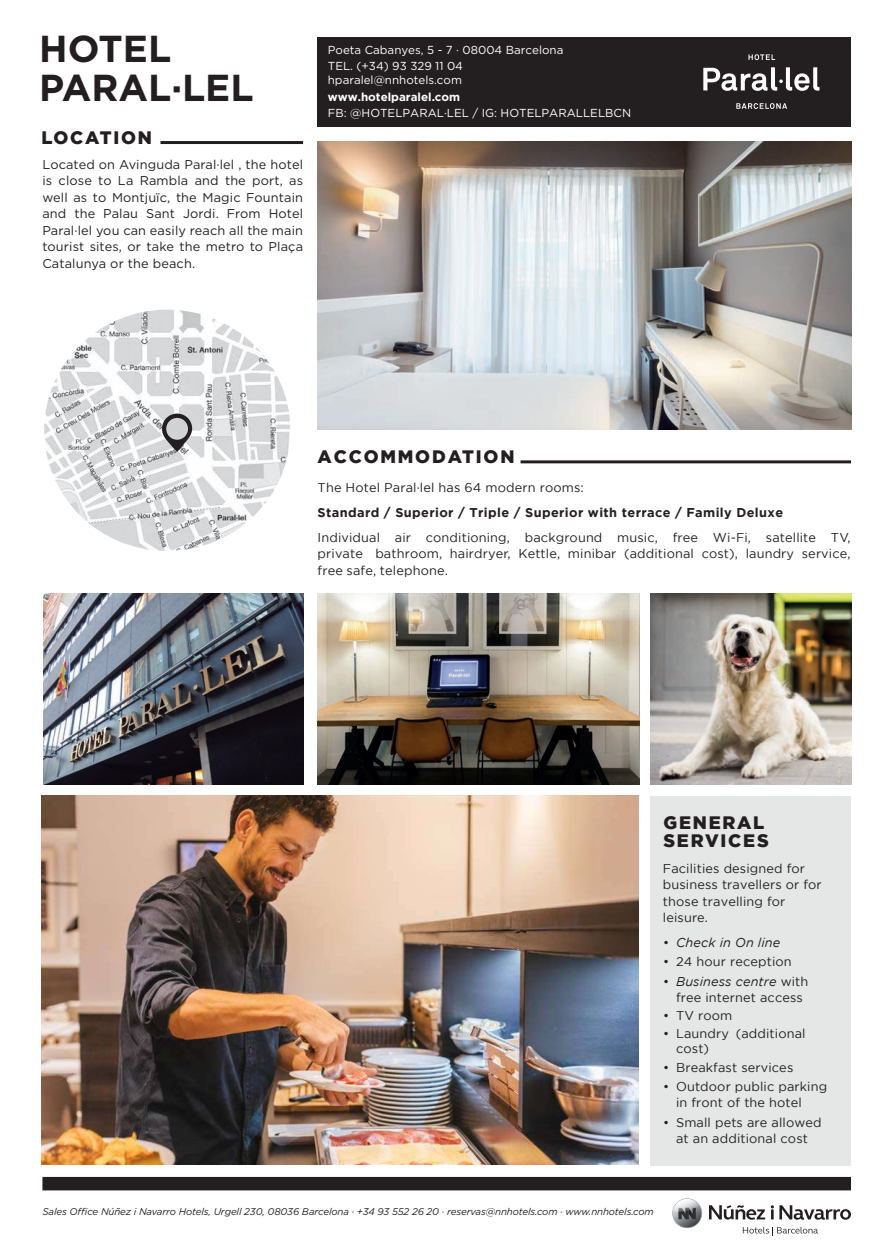
<style>
.page{position:relative;width:895px;height:1260px;background:#fff}
.page>*{position:absolute;margin:0;border:0;box-sizing:border-box;transform-origin:0 0}
.t1{font:700 37.5px/39px "Gotham";color:#231f20}
.t2{font:900 18px/18.8px "Gotham";letter-spacing:.1em;color:#231f20}
.t3{font:12.75px/16.5px "Gotham";letter-spacing:.01em;color:#231f20}
.t4{font:12.75px/16.5px "Gotham HTF";letter-spacing:.01em;color:#231f20;text-align:justify}
.t5{font:700 12.75px "Gotham";letter-spacing:.03em;color:#231f20}
.t6{font:italic 12.75px "Gotham";letter-spacing:.01em;color:#231f20}
.t7{font:11.55px/15.6px "Gotham HTF";color:#fff}
.t8{font:700 11.55px "Gotham";color:#fff}
.t9{font:italic 9.75px "Gotham";letter-spacing:-.015em;color:#231f20}
.s1{font-family:"Gotham HTF";font-style:normal}
.s2{font-family:"Gotham HTF"}
.s3{font-style:italic}
</style>
<div class="page">
<img style="left:650px;top:594px;width:200px;height:191px">
<img style="left:317px;top:594px;width:322px;height:191px">
<img style="left:317px;top:141px;width:533px;height:288px">
<img style="left:43px;top:594px;width:261px;height:191px">
<img style="left:44px;top:310px;width:246px;height:241px">
<svg style="left:162px;top:413px;width:30px;height:39px"></svg>
<div style="left:166px;top:418px;width:22px;height:22px;background:#d1d2d4;border-radius:50%"></div>
<div style="left:317px;top:37px;width:533px;height:90px;background:#231f20"></div>
<div style="left:42px;top:1176px;width:808px;height:14px;background:#231f20"></div>
<svg style="left:672px;top:1198px;width:29px;height:30px"></svg>
<svg style="left:709px;top:1205px;width:141px;height:14px"></svg>
<svg style="left:742px;top:1226px;width:75px;height:9px"></svg>
<div style="left:650px;top:796px;width:200px;height:370px;background:#e5e6e6"></div>
<svg style="left:703px;top:67px;width:116px;height:24px"></svg>
<svg style="left:748px;top:54px;width:26px;height:6px"></svg>
<svg style="left:736px;top:103px;width:50px;height:6px"></svg>
<hr style="left:160px;top:141px;width:143px;height:3px;background:#231f20">
<hr style="left:520px;top:460px;width:330px;height:3px;background:#231f20">
<img style="left:42px;top:795px;width:596px;height:369px">
<h1 class="t1" style="left:39px;top:29px;width:216px">HOTEL<br>PARAL·LEL</h1>
<p class="t7" style="left:328px;top:42px;width:237px">Poeta Cabanyes, 5 - 7 · 08004 Barcelona<br>TEL. (+34) 93 329 11 04</p>
<p class="t7" style="left:328px;top:72px;width:136px">hparalel@nnhotels.com</p>
<p class="t8" style="left:328px;top:90px;width:134px">www.hotelparalel.com</p>
<p class="t7" style="left:328px;top:105px;width:305px">FB: @HOTELPARAL·LEL / IG: HOTELPARALLELBCN</p>
<h2 class="t2" style="left:41px;top:128px;width:112px">LOCATION</h2>
<p class="t4" style="left:42px;top:156px;width:262px">Located on Avinguda Paral·lel , the hotel is close to La Rambla and the port, as well as to Montjuïc, the Magic Fountain and the Palau Sant Jordi. From Hotel Paral·lel you can easily reach all the main tourist sites, or take the metro to Plaça Catalunya or the beach.</p>
<h2 class="t2" style="left:317px;top:447px;width:198px">ACCOMMODATION</h2>
<p class="t3" style="left:317px;top:478px;width:267px">The Hotel Paral·lel has 64 modern rooms:</p>
<p class="t5" style="left:317px;top:504px;width:467px">Standard / Superior / Triple / Superior with terrace / Family Deluxe</p>
<p class="t3" style="left:317px;top:528px;width:534px;text-align:justify">Individual air conditioning, background music, free Wi-Fi, satellite TV, private bathroom, hairdryer, Kettle, minibar (additional cost), laundry service, free safe, telephone.</p>
<h2 class="t2" style="left:663px;top:812px;width:107px">GENERAL<br>SERVICES</h2>
<p class="t3" style="left:662px;top:860px;width:160px">Facilities designed for business travellers or for those travelling for leisure.</p>
<p class="t6" style="left:663px;top:935px;width:119px"><span class="s1">•</span> Check in On line</p>
<p class="t3" style="left:663px;top:953px;width:130px"><span class="s2">•</span> 24 hour reception</p>
<p class="t3" style="left:663px;top:972px;width:147px;text-align:center"><span class="s2">•</span> <span class="s3">Business centre</span> with free internet access</p>
<p class="t3" style="left:663px;top:1007px;width:70px"><span class="s2">•</span> TV room</p>
<p class="t3" style="left:675px;top:1026px;width:131px;line-height:15px;text-indent:-13px"><span class="s2">•</span> Laundry (additional cost)</p>
<p class="t3" style="left:663px;top:1058px;width:131px"><span class="s2">•</span> Breakfast services</p>
<p class="t3" style="left:675px;top:1077px;width:152px;text-indent:-13px"><span class="s2">•</span> Outdoor public parking in front of the hotel</p>
<p class="t3" style="left:663px;top:1113px;width:160px;text-align:center"><span class="s2">•</span> Small pets are allowed at an additional cost</p>
<p class="t9" style="left:42px;top:1205px;width:612px">Sales Office Núñez i Navarro Hotels, Urgell 230, 08036 Barcelona · +34 93 552 26 20 · reservas@nnhotels.com · www.nnhotels.com</p>
</div>
